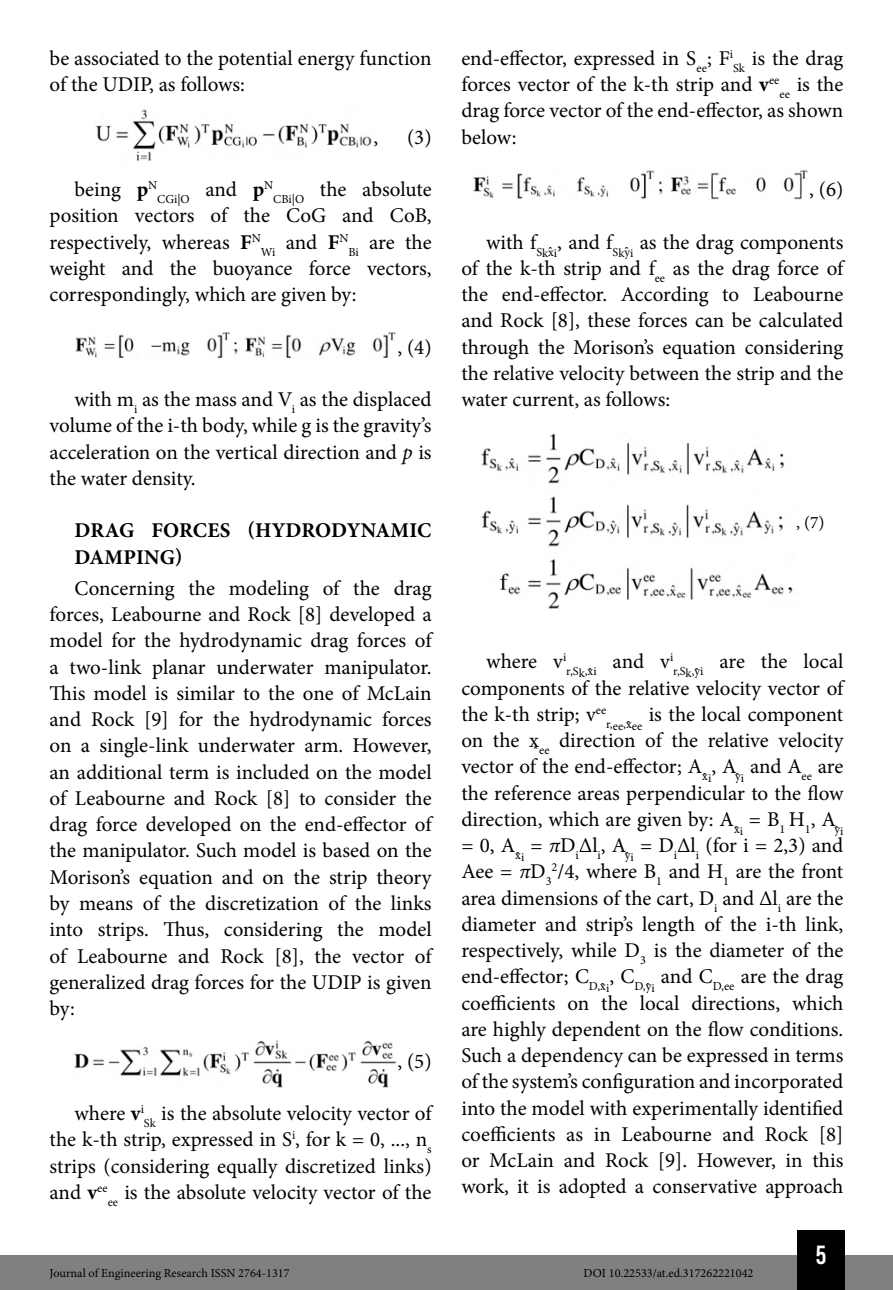
<style>
.page{position:relative;width:893px;height:1290px;background:#fff}
.page>*{position:absolute;margin:0;border:0;box-sizing:border-box;transform-origin:0 0}
.t1{font:26.25px "Bebas Kai";color:#fff}
.Texto_1{font:21px/26.2px "Minion Pro";color:#000;text-align:justify}
.Sub_título{font:700 21px/26.2px "Minion Pro";letter-spacing:.005em;color:#000}
.imagens_graf_tab{font:17.5px "Minion Pro";color:#000}
.Texto_1-2{font:12.25px "Minion Pro";color:#000}
.s1{font-weight:700}
.s2{font-style:italic}
.s3{font-family:"Helvetica"}
</style>
<div class="page">
<div style="left:0;top:1255px;width:893px;height:35px;background:#808080"></div>
<div style="left:797px;top:1230px;width:48px;height:60px;background:#000"></div>
<img style="left:95px;top:109px;width:277px;height:52px">
<img style="left:75px;top:332px;width:321px;height:26px">
<img style="left:74px;top:1040px;width:323px;height:49px">
<img style="left:473px;top:169px;width:335px;height:31px">
<img style="left:481px;top:433px;width:312px;height:176px">
<p class="Texto_1" style="left:50px;top:45px;width:383px">be associated to the potential energy function of the UDIP, as follows:</p>
<p class="Texto_1" style="left:374px;top:124px;width:6px">,</p>
<p class="Texto_1" style="left:407px;top:124px;width:26px">(3)</p>
<p class="Texto_1" style="left:50px;top:176px;width:383px;text-indent:224px"><sub>CBi|O</sub> the absolute position vectors of the CoG and CoB, respectively, whereas <span class="s1">F</span><sup>N</sup></p>
<p class="Texto_1" style="left:74px;top:176px;width:84px">being <span class="s1">p</span><sup>N</sup></p>
<p class="Texto_1-2" style="left:157px;top:191px;width:118px">CGi|O <sup>and</sup> <sup>p</sup>N</p>
<p class="Texto_1" style="left:50px;top:229px;width:383px;text-indent:299px"><sub>Bi</sub> are the weight and the buoyance force vectors, correspondingly, which are given by:</p>
<p class="Texto_1" style="left:397px;top:334px;width:36px">, (4)</p>
<p class="Texto_1" style="left:50px;top:386px;width:383px;text-indent:25px">with m<sub>i</sub> as the mass and V<sub>i</sub> as the displaced volume of the i-th body, while g is the gravity’s acceleration on the vertical direction and <span class="s2">p</span> is the water density.</p>
<p class="Sub_título" style="left:75px;top:517px;width:358px">DRAG FORCES (HYDRODYNAMIC<br>DAMPING)</p>
<p class="Texto_1" style="left:50px;top:575px;width:384px;text-indent:25px">Concerning the modeling of the drag forces, Leabourne and Rock [8] developed a model for the hydrodynamic drag forces of a two-link planar underwater manipulator.<br>This model is similar to the one of McLain and Rock [9] for the hydrodynamic forces on a single-link underwater arm. However, an additional term is included on the model of Leabourne and Rock [8] to consider the drag force developed on the end-effector of the manipulator. Such model is based on the Morison’s equation and on the strip theory by means of the discretization of the links into strips. Thus, considering the model of Leabourne and Rock [8], the vector of generalized drag forces for the UDIP is given by:</p>
<p class="Texto_1" style="left:397px;top:1048px;width:36px">, (5)</p>
<p class="Texto_1" style="left:50px;top:1100px;width:384px;text-indent:25px">where <span class="s1">v</span><sup>i</sup><sub>Sk</sub> is the absolute velocity vector of the k-th strip, expressed in S<sup>i</sup>, for k = 0, ..., n<sub>s </sub>strips (considering equally discretized links) and <span class="s1">v</span><sup>ee</sup><sub>ee</sub> is the absolute velocity vector of the</p>
<p class="Texto_1-2" style="left:261px;top:243px;width:89px">Wi <sup>and</sup> <sup>F</sup>N</p>
<p class="Texto_1" style="left:461px;top:45px;width:383px">end-effector, expressed in S<sub>ee</sub>; F<sup>i</sup><sub>Sk</sub> is the drag forces vector of the k-th strip and <span class="s1">v</span><sup>ee</sup><sub>ee</sub> is the drag force vector of the end-effector, as shown below:</p>
<p class="Texto_1" style="left:809px;top:176px;width:36px">, (6)</p>
<p class="Texto_1" style="left:461px;top:229px;width:383px;text-indent:25px">with f<sub>Skx</sub><sub>̂</sub><sub>i</sub>, and f<sub>Sky</sub><sub>̂</sub><sub>i</sub> as the drag components of the k-th strip and f<sub>ee</sub> as the drag force of the end-effector. According to Leabourne and Rock [8], these forces can be calculated through the Morison’s equation considering the relative velocity between the strip and the water current, as follows:</p>
<p class="imagens_graf_tab" style="left:796px;top:511px;width:30px">, (7)</p>
<p class="Texto_1" style="left:461px;top:649px;width:385px;text-indent:212px"><sub>r,Sk,y</sub><sub>̂</sub><sub>i</sub> are the local components of the relative velocity vector of the k-th strip; v<sup>ee</sup><sub>r,ee,x</sub><sub>̂</sub><sub>ee</sub> is the local component on the x<sub>̂</sub><sub>ee</sub> direction of the relative velocity vector of the end-effector; A<sub>x</sub><sub>̂</sub><sub>i</sub>, A<sub>y</sub><sub>̂</sub><sub>i</sub> and A<sub>ee</sub> are the reference areas perpendicular to the flow direction, which are given by: A<sub>x</sub><sub>̂</sub><sub>i</sub> = B<sub>1</sub> H<sub>1</sub>, A<sub>y</sub><sub>̂</sub><sub>i </sub>= 0, A<sub>x</sub><sub>̂</sub><sub>i</sub> = <span class="s2">π</span>D<sub>i</sub>∆l<sub>i</sub>, A<sub>y</sub><sub>̂</sub><sub>i</sub> = D<sub>i</sub>∆l<sub>i</sub> (for i = 2,3) and Aee = <span class="s2">π</span>D<sub>3</sub><sup>2</sup>/4, where B<sub>1</sub> and H<sub>1</sub> are the front area dimensions of the cart, D<sub>i</sub> and ∆l<sub>i</sub> are the diameter and strip’s length of the i-th link, respectively, while D<sub>3</sub> is the diameter of the end-effector; C<sub>D,x</sub><sub>̂</sub><sub>i</sub>, C<sub>D,y</sub><sub>̂</sub><sub>i</sub> and C<sub>D,ee</sub> are the drag coefficients on the local directions, which are highly dependent on the flow conditions.<br>Such a dependency can be expressed in terms of the system’s configuration and incorporated into the model with experimentally identified coefficients as in Leabourne and Rock [8] or McLain and Rock [9]. However, in this work, it is adopted a conservative approach</p>
<p class="Texto_1" style="left:486px;top:649px;width:82px">where v<sup>i</sup></p>
<p class="Texto_1-2" style="left:566px;top:663px;width:108px">r,Sk,x<span class="s3">̂</span>i <sup>and</sup> <sup>v</sup>i</p>
<p class="t1" style="left:816px;top:1241px;width:12px">5</p>
<p class="Texto_1-2" style="left:50px;top:1265px;width:242px">Journal of Engineering Research ISSN 2764-1317</p>
<p class="Texto_1-2" style="left:584px;top:1265px;width:171px">DOI 10.22533/at.ed.317262221042</p>
</div>
